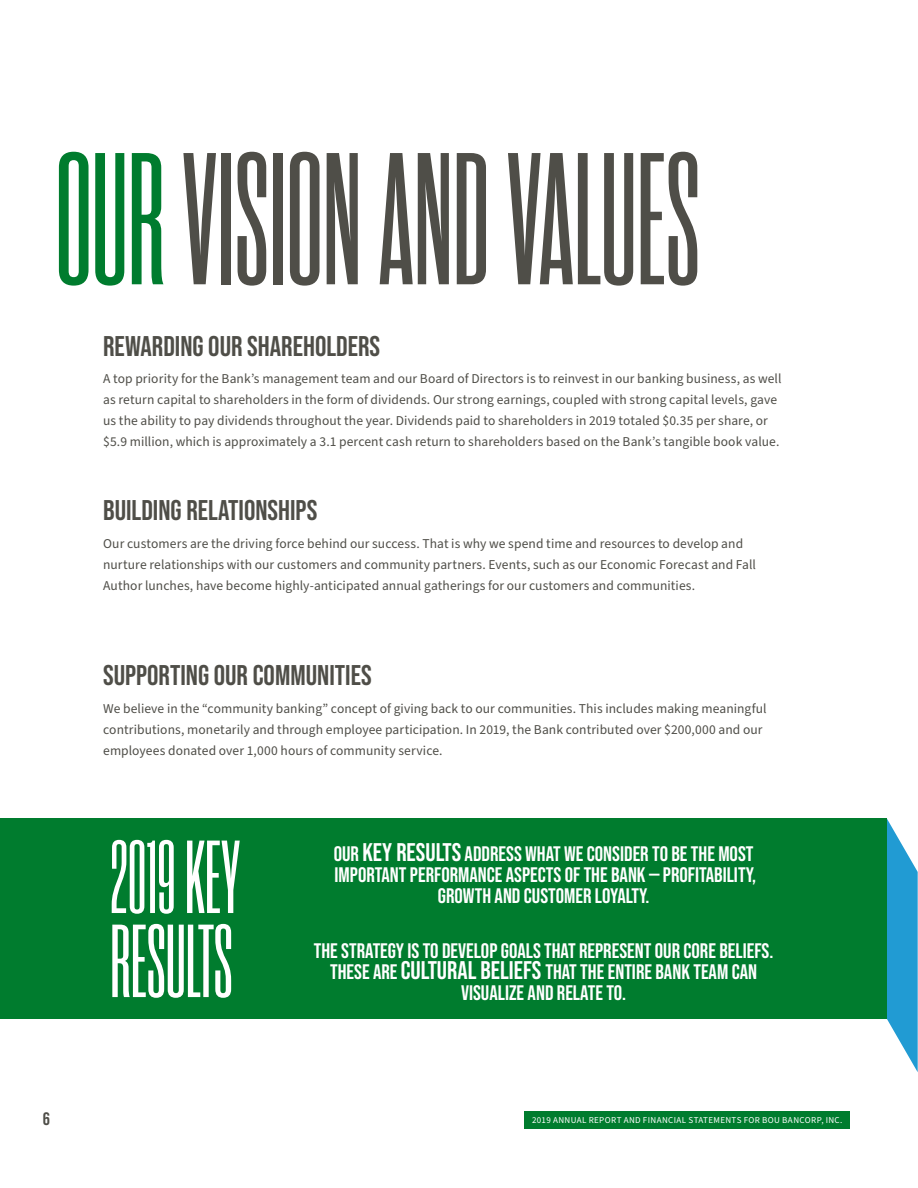
<style>
.page{position:relative;width:918px;height:1188px;background:#fff}
.page>*{position:absolute;margin:0;border:0;box-sizing:border-box;transform-origin:0 0}
.t1{font:600 187.5px "Rama Gothic C";color:#4f4e48}
.t2{font:600 103.5px/84px "Rama Gothic C";color:#fff}
.t3{font:28.5px "Bebas Neue";color:#4f4e48}
.t4{font:21px/21px "Bebas Neue";color:#fff;text-align:center}
.t5{font:18px "Bebas Neue";color:#4f4e48}
.t6{font:13.5px/21px "Source Sans Pro";letter-spacing:.005em;color:#4f4e48}
.t7{font:9px "Source Sans Pro";letter-spacing:.04em;color:#fff}
.s1{color:#007c2e}
.s2{font-size:25.5px}
</style>
<div class="page">
<svg style="left:887px;top:819px;width:31px;height:253px"></svg>
<div style="left:0;top:818px;width:887px;height:201px;background:#007c2e"></div>
<div style="left:525px;top:1112px;width:325px;height:17px;background:#007c2e"></div>
<h1 class="t1" style="left:56px;top:136px;width:646px"><span class="s1">OUR</span> VISION AND VALUES</h1>
<h3 class="t3" style="left:103px;top:330px;width:279px">REWARDING OUR SHAREHOLDERS</h3>
<p class="t6" style="left:103px;top:369px;width:680px">A top priority for the Bank’s management team and our Board of Directors is to reinvest in our banking business, as well as return capital to shareholders in the form of dividends. Our strong earnings, coupled with strong capital levels, gave us the ability to pay dividends throughout the year. Dividends paid to shareholders in 2019 totaled $0.35 per share, or $5.9 million, which is approximately a 3.1 percent cash return to shareholders based on the Bank’s tangible book value.</p>
<h3 class="t3" style="left:103px;top:494px;width:216px">BUILDING RELATIONSHIPS</h3>
<p class="t6" style="left:103px;top:533px;width:654px">Our customers are the driving force behind our success. That is why we spend time and resources to develop and nurture relationships with our customers and community partners. Events, such as our Economic Forecast and Fall<br>Author lunches, have become highly-anticipated annual gatherings for our customers and communities.</p>
<h3 class="t3" style="left:103px;top:659px;width:270px">SUPPORTING OUR COMMUNITIES</h3>
<p class="t6" style="left:103px;top:698px;width:665px">We believe in the “community banking” concept of giving back to our communities. This includes making meaningful contributions, monetarily and through employee participation. In 2019, the Bank contributed over $200,000 and our employees donated over 1,000 hours of community service.</p>
<h2 class="t2" style="left:110px;top:838px;width:132px">2019 KEY<br>RESULTS</h2>
<h3 class="t4" style="left:334px;top:843px;width:424px">OUR <span class="s2">KEY RESULTS</span> ADDRESS WHAT WE CONSIDER TO BE THE MOST<br>IMPORTANT PERFORMANCE ASPECTS OF THE BANK — PROFITABILITY,<br>GROWTH AND CUSTOMER LOYALTY.</h3>
<h3 class="t4" style="left:314px;top:940px;width:461px">THE STRATEGY IS TO DEVELOP GOALS THAT REPRESENT OUR CORE BELIEFS.<br>THESE ARE <span class="s2">CULTURAL BELIEFS</span> THAT THE ENTIRE BANK TEAM CAN<br>VISUALIZE AND RELATE TO.</h3>
<h3 class="t5" style="left:43px;top:1109px;width:9px">6</h3>
<p class="t7" style="left:532px;top:1114px;width:312px">2019 ANNUAL REPORT AND FINANCIAL STATEMENTS FOR BOU BANCORP, INC.</p>
</div>
